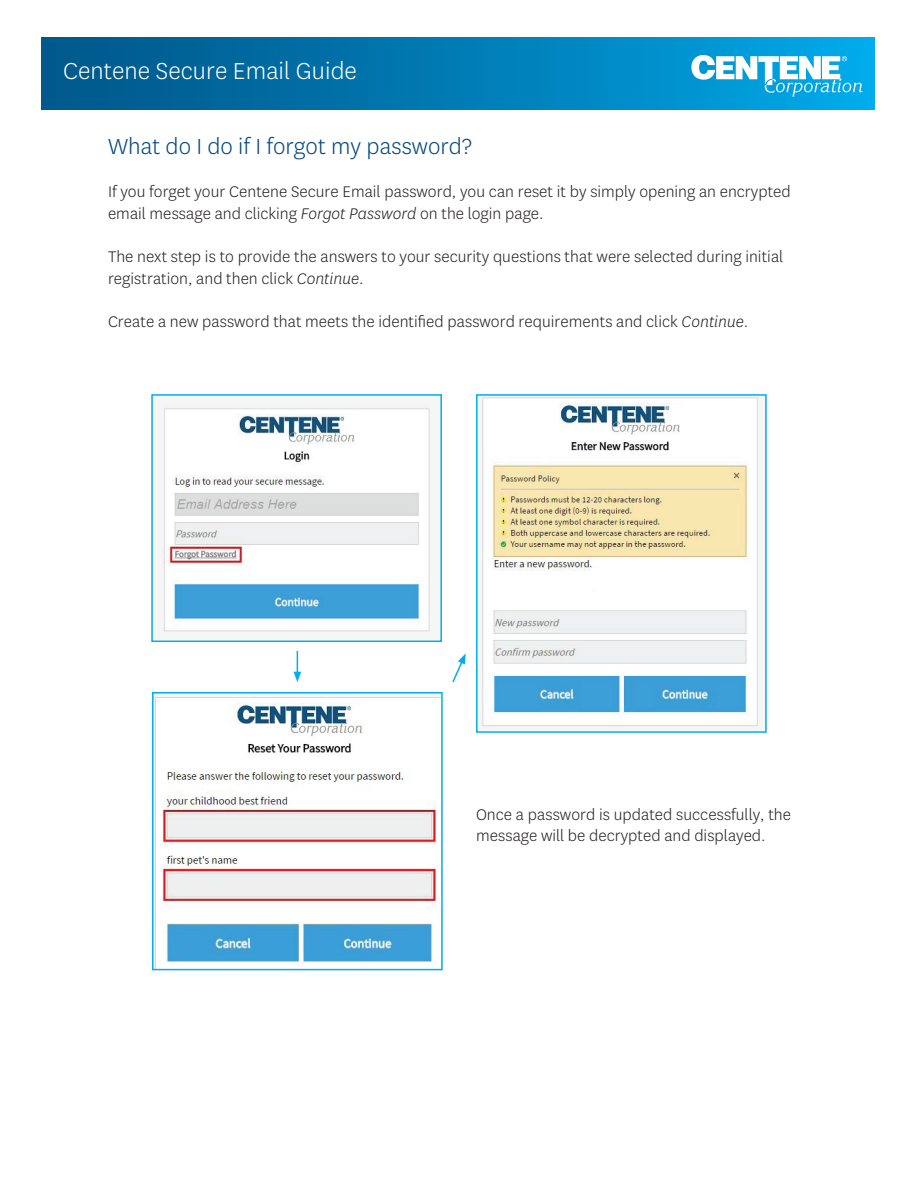
<style>
.page{position:relative;width:918px;height:1188px;background:#fff}
.page>*{position:absolute;margin:0;border:0;box-sizing:border-box;transform-origin:0 0}
.t1{font:300 27px "Centene Sans";color:#fff}
.t2{font:300 25.5px "Centene Sans";color:#00467e}
.t3{font:300 18px/21.6px "Centene Sans";color:#231f20}
.s1{font-style:italic}
</style>
<div class="page">
<div style="left:41px;top:38px;width:834px;height:71px;background:linear-gradient(to right,#005486,#00a8e7)"></div>
<svg style="left:691px;top:55px;width:172px;height:41px"></svg>
<img style="left:162px;top:404px;width:268px;height:229px">
<div style="left:151px;top:394px;width:291px;height:248px;border:2px solid #00aeef"></div>
<img style="left:155px;top:695px;width:285px;height:272px">
<div style="left:152px;top:692px;width:291px;height:278px;border:2px solid #00aeef"></div>
<img style="left:481px;top:397px;width:278px;height:332px">
<div style="left:476px;top:394px;width:291px;height:339px;border:2px solid #00aeef"></div>
<svg style="left:294px;top:651px;width:7px;height:31px"></svg>
<svg style="left:452px;top:653px;width:14px;height:30px"></svg>
<h1 class="t1" style="left:63px;top:55px;width:295px">Centene Secure Email Guide</h1>
<h2 class="t2" style="left:108px;top:131px;width:365px">What do I do if I forgot my password?</h2>
<p class="t3" style="left:108px;top:181px;width:684px">If you forget your Centene Secure Email password, you can reset it by simply opening an encrypted email message and clicking <span class="s1">Forgot Password</span> on the login page.</p>
<p class="t3" style="left:108px;top:246px;width:677px">The next step is to provide the answers to your security questions that were selected during initial registration, and then click <span class="s1">Continue</span>.</p>
<p class="t3" style="left:108px;top:311px;width:642px">Create a new password that meets the identified password requirements and click <span class="s1">Continue</span>.</p>
<p class="t3" style="left:476px;top:804px;width:316px">Once a password is updated successfully, the message will be decrypted and displayed.</p>
</div>
